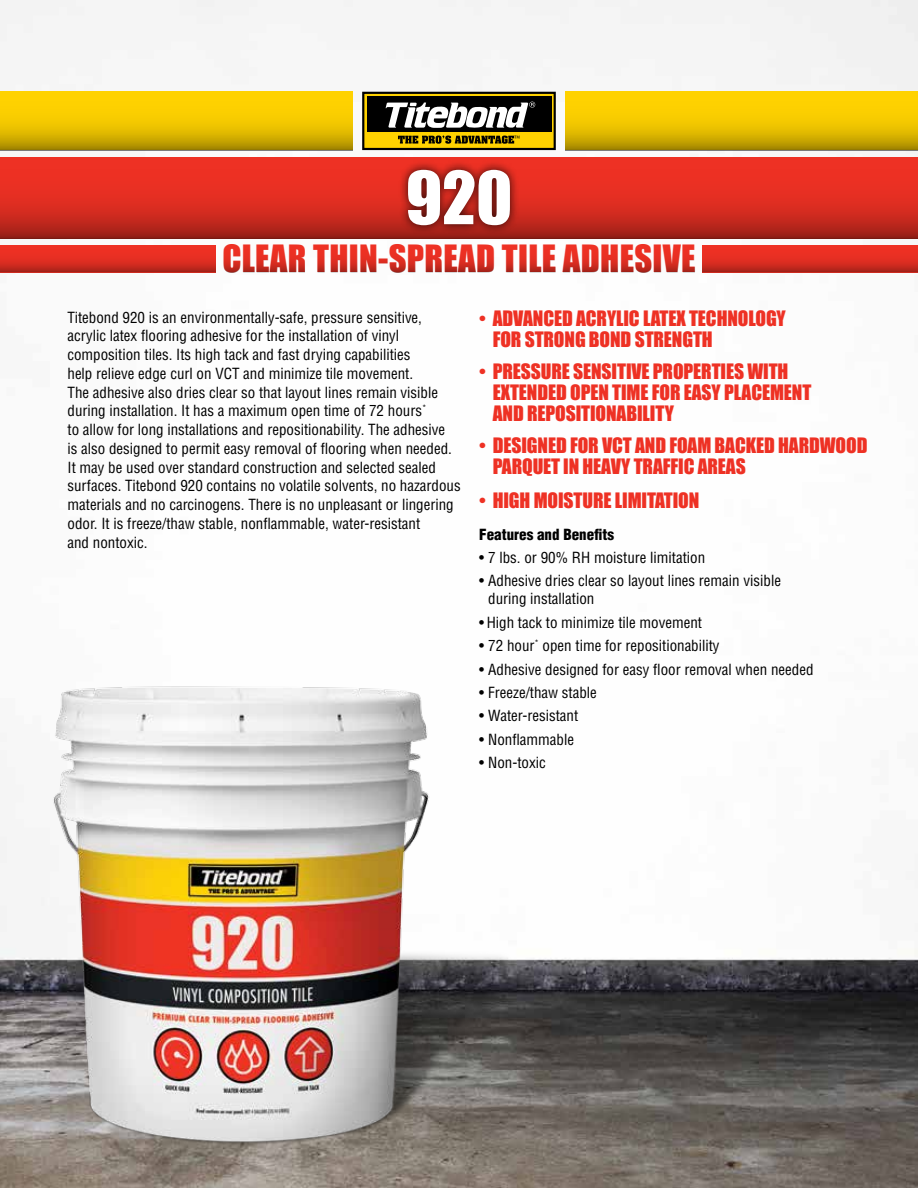
<style>
.page{position:relative;width:918px;height:1188px;background:#fff}
.page>*{position:absolute;margin:0;border:0;box-sizing:border-box;transform-origin:0 0}
.t1{font:67.5px "Impact";color:#fff}
.t2{font:34.5px "Impact";letter-spacing:.01em;color:#ee3124}
.t3{font:19.5px/21px "Impact";letter-spacing:-.005em;color:#ee3124}
.t4{font:condensed 15px/18.8px "Helvetica";color:#000}
.t5{font:900 condensed 15px "Helvetica";color:#000}
</style>
<div class="page">
<img style="left:0;top:0;width:918px;height:1188px">
<svg style="left:0;top:157px;width:918px;height:81px;background:#d72c20"></svg>
<div style="left:398px;top:160px;width:122px;height:74px;background:#000;opacity:.75"></div>
<svg style="left:0;top:92px;width:352px;height:58px;background:#e7be00"></svg>
<svg style="left:566px;top:92px;width:352px;height:58px;background:#e7be00"></svg>
<div style="left:362px;top:92px;width:194px;height:58px;background:#ffd200;border:2px solid #000"></div>
<div style="left:367px;top:96px;width:184px;height:35px;background:#000"></div>
<svg style="left:398px;top:136px;width:121px;height:8px"></svg>
<svg style="left:386px;top:102px;width:149px;height:26px"></svg>
<svg style="left:0;top:245px;width:216px;height:27px;background:#da2c20"></svg>
<svg style="left:702px;top:245px;width:216px;height:27px;background:#da2c20"></svg>
<svg style="left:224px;top:245px;width:233px;height:28px"></svg>
<img style="left:15px;top:585px;width:583px;height:603px">
<h1 class="t1" style="left:406px;top:145px;width:108px">920</h1>
<h2 class="t2" style="left:222px;top:232px;width:475px">CLEAR THIN-SPREAD TILE ADHESIVE</h2>
<p class="t4" style="left:68px;top:308px;width:395px">Titebond 920 is an environmentally-safe, pressure sensitive, acrylic latex flooring adhesive for the installation of vinyl composition tiles. Its high tack and fast drying capabilities<br>help relieve edge curl on VCT and minimize tile movement.<br>The adhesive also dries clear so that layout lines remain visible during installation. It has a maximum open time of 72 hours<sup>*<br></sup>to allow for long installations and repositionability. The adhesive<br>is also designed to permit easy removal of flooring when needed.<br>It may be used over standard construction and selected sealed surfaces. Titebond 920 contains no volatile solvents, no hazardous materials and no carcinogens. There is no unpleasant or lingering odor. It is freeze/thaw stable, nonflammable, water-resistant<br>and nontoxic.</p>
<h3 class="t3" style="left:493px;top:307px;width:295px;text-indent:-13px">• ADVANCED ACRYLIC LATEX TECHNOLOGY<br>FOR STRONG BOND STRENGTH</h3>
<h3 class="t3" style="left:493px;top:360px;width:320px;text-indent:-13px">• PRESSURE SENSITIVE PROPERTIES WITH<br>EXTENDED OPEN TIME FOR EASY PLACEMENT<br>AND REPOSITIONABILITY</h3>
<h3 class="t3" style="left:493px;top:434px;width:376px;text-indent:-13px">• DESIGNED FOR VCT AND FOAM BACKED HARDWOOD<br>PARQUET IN HEAVY TRAFFIC AREAS</h3>
<h3 class="t3" style="left:479px;top:489px;width:222px">• HIGH MOISTURE LIMITATION</h3>
<p class="t5" style="left:479px;top:525px;width:136px">Features and Benefits</p>
<p class="t4" style="left:479px;top:548px;width:228px">• 7 lbs. or 90% RH moisture limitation</p>
<p class="t4" style="left:488px;top:572px;width:294px;line-height:18px;text-indent:-9px">• Adhesive dries clear so layout lines remain visible during installation</p>
<p class="t4" style="left:479px;top:613px;width:224px">• High tack to minimize tile movement</p>
<p class="t4" style="left:479px;top:636px;width:242px">• 72 hour<sup>*</sup> open time for repositionability</p>
<p class="t4" style="left:479px;top:659px;width:336px">• Adhesive designed for easy floor removal when needed</p>
<p class="t4" style="left:479px;top:683px;width:119px">• Freeze/thaw stable</p>
<p class="t4" style="left:479px;top:706px;width:100px">• Water-resistant</p>
<p class="t4" style="left:479px;top:730px;width:96px">• Nonflammable</p>
<p class="t4" style="left:479px;top:753px;width:68px">• Non-toxic</p>
</div>
